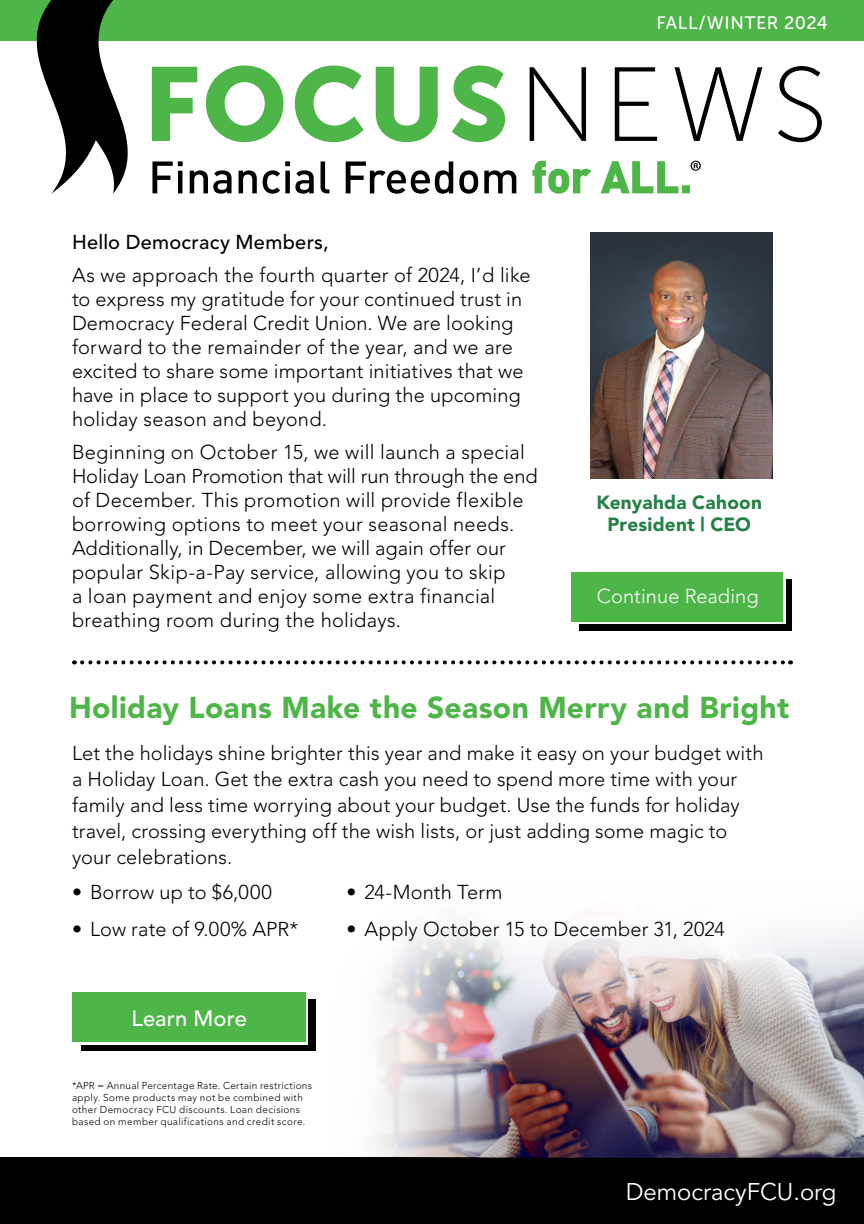
<style>
.page{position:relative;width:864px;height:1224px;background:#fff}
.page>*{position:absolute;margin:0;border:0;box-sizing:border-box;transform-origin:0 0}
.t1{font:103.8px "Museo Sans 900";letter-spacing:.025em;color:#4eb548}
.t2{font:900 30px "Avenir";letter-spacing:.01em;color:#4eb548}
.t3{font:24px "Avenir";color:#fff}
.t4{font:500 22px "Avenir";letter-spacing:.005em;color:#fff}
.t5{font:300 20px/24px "Avenir";letter-spacing:.01em;color:#000}
.t6{font:500 20px "Avenir";letter-spacing:.015em;color:#000}
.t7{font:300 20px "Avenir";letter-spacing:.005em;color:#fff}
.t8{font:900 19px/22.8px "Avenir";letter-spacing:.01em;color:#258046;text-align:center}
.t9{font:18px "Museo Sans 500";letter-spacing:.03em;color:#fff}
.t10{font:300 10px/12px "Avenir";letter-spacing:.035em;color:#000}
.s1{font-family:"Museo Sans 100";font-size:105.2px;color:#000}
</style>
<div class="page">
<div style="left:0;top:1158px;width:864px;height:66px;background:#000"></div>
<div style="left:0;top:0;width:864px;height:40px;background:#4eb548"></div>
<svg style="left:1px;top:0;width:515px;height:194px"></svg>
<svg style="left:532px;top:161px;width:169px;height:33px"></svg>
<svg style="left:82px;top:660px;width:709px;height:4px"></svg>
<img style="left:333px;top:931px;width:531px;height:227px">
<div style="left:81px;top:999px;width:234px;height:52px;background:#000"></div>
<div style="left:81px;top:999px;width:227px;height:45px;background:#fff"></div>
<div style="left:72px;top:992px;width:234px;height:50px;background:#4eb548"></div>
<div style="left:63px;top:736px;width:707px;height:209px;background:#fff"></div>
<img style="left:591px;top:233px;width:181px;height:246px">
<div style="left:580px;top:579px;width:212px;height:52px;background:#000"></div>
<div style="left:579px;top:579px;width:206px;height:45px;background:#fff"></div>
<div style="left:571px;top:572px;width:212px;height:50px;background:#4eb548"></div>
<svg style="left:333px;top:920px;width:427px;height:56px;fill:#f7f6f7"></svg>
<p class="t9" style="left:657px;top:13px;width:173px">FALL/WINTER 2024</p>
<h1 class="t1" style="left:143px;top:46px;width:686px">FOCUS<span class="s1">NEWS</span></h1>
<p class="t6" style="left:72px;top:230px;width:258px">Hello Democracy Members,</p>
<p class="t5" style="left:72px;top:263px;width:460px">As we approach the fourth quarter of 2024, I’d like to express my gratitude for your continued trust in Democracy Federal Credit Union. We are looking forward to the remainder of the year, and we are excited to share some important initiatives that we have in place to support you during the upcoming holiday season and beyond.</p>
<p class="t5" style="left:72px;top:440px;width:467px">Beginning on October 15, we will launch a special Holiday Loan Promotion that will run through the end of December. This promotion will provide flexible borrowing options to meet your seasonal needs.<br>Additionally, in December, we will again offer our popular Skip-a-Pay service, allowing you to skip<br>a loan payment and enjoy some extra financial breathing room during the holidays.</p>
<p class="t8" style="left:596px;top:490px;width:167px">Kenyahda Cahoon<br>President | CEO</p>
<p class="t7" style="left:597px;top:584px;width:163px">Continue Reading</p>
<h2 class="t2" style="left:69px;top:690px;width:722px">Holiday Loans Make the Season Merry and Bright</h2>
<p class="t5" style="left:72px;top:740px;width:693px;line-height:26px">Let the holidays shine brighter this year and make it easy on your budget with a Holiday Loan. Get the extra cash you need to spend more time with your family and less time worrying about your budget. Use the funds for holiday travel, crossing everything off the wish lists, or just adding some magic to your celebrations.</p>
<p class="t5" style="left:72px;top:880px;width:201px">• Borrow up to $6,000</p>
<p class="t5" style="left:72px;top:917px;width:228px">• Low rate of 9.00% APR*</p>
<p class="t5" style="left:347px;top:880px;width:157px">• 24-Month Term</p>
<p class="t5" style="left:347px;top:917px;width:380px">• Apply October 15 to December 31, 2024</p>
<p class="t4" style="left:131px;top:1006px;width:117px">Learn More</p>
<p class="t10" style="left:72px;top:1079px;width:242px">*APR = Annual Percentage Rate. Certain restrictions apply. Some products may not be combined with other Democracy FCU discounts. Loan decisions based on member qualifications and credit score.</p>
<p class="t3" style="left:626px;top:1178px;width:212px">DemocracyFCU.org</p>
</div>
